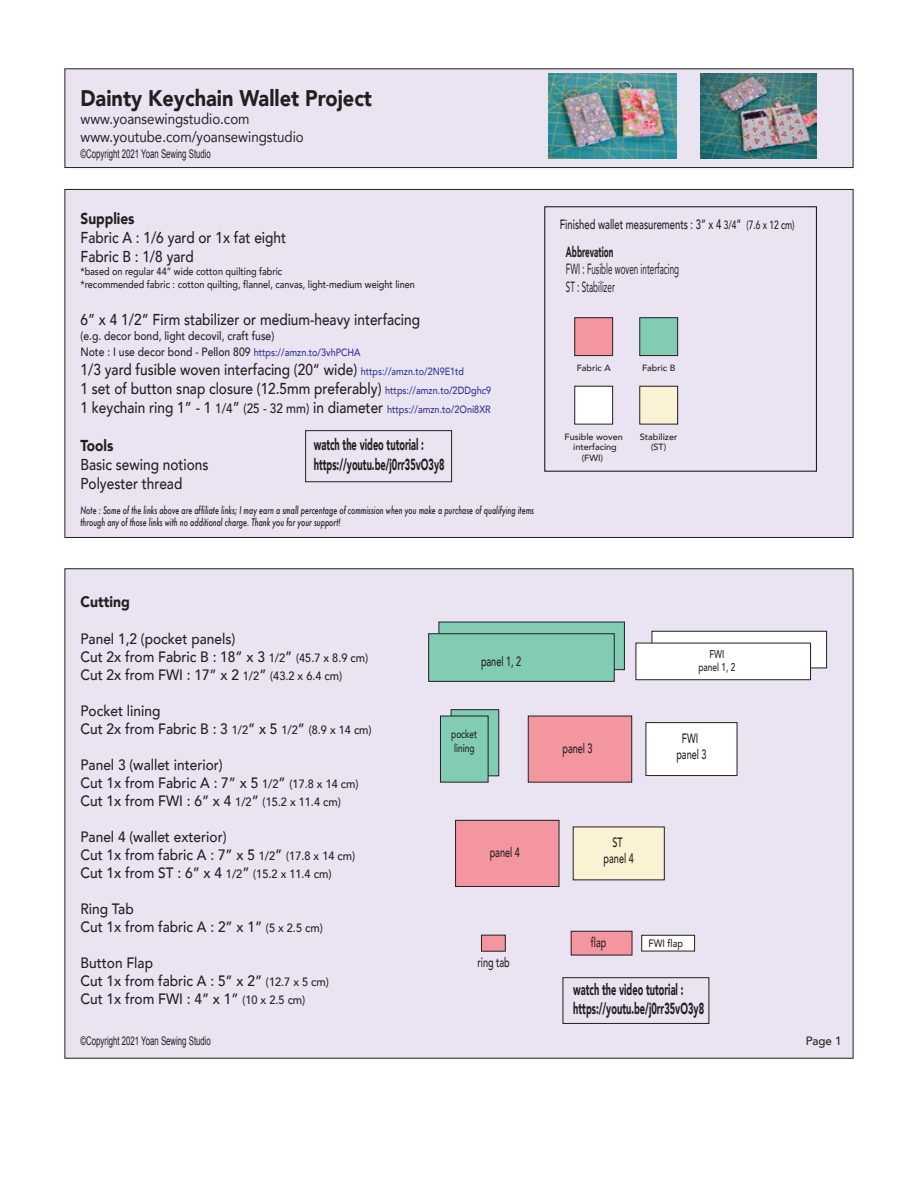
<style>
.page{position:relative;width:918px;height:1188px;background:#fff}
.page>*{position:absolute;margin:0;border:0;box-sizing:border-box;transform-origin:0 0}
.t1{font:900 22.65px "Avenir";color:#231f20;scale:.88 1}
.t2{font:900 15.9px/19px "Avenir";color:#231f20;scale:.58 1}
.t3{font:500 15.75px/18.9px "Avenir";color:#231f20;scale:.86 1}
.t4{font:900 15.75px "Avenir";color:#231f20;scale:.86 1}
.t5{font:900 15.3px "Avenir";color:#231f20;scale:.91 1}
.t6{font:500 15px/18px "Avenir";color:#231f20;scale:.91 1}
.t7{font:15px/18px "Avenir";color:#231f20;scale:.88 1}
.t8{font:14.7px/17.7px "Avenir";color:#231f20;scale:.55 1}
.t9{font:900 14.7px "Avenir";color:#231f20;scale:.55 1}
.t10{font:500 13.5px/16.2px "Avenir";color:#231f20;text-align:center;scale:.68 1}
.t11{font:500 13.5px "Avenir";color:#231f20;scale:.7 1}
.t12{font:500 12px/16.2px "Avenir";color:#231f20;scale:.86 1}
.t13{font:12px "Arial";color:#231f20;scale:.65 1}
.t14{font:500 12px "Avenir";color:#231f20;scale:.96 1}
.t15{font:500 11.25px/13.5px "Avenir";color:#231f20;text-align:center;scale:.74 1}
.t16{font:500 10.8px "Avenir";color:#231f20;scale:.85 1}
.t17{font:500 10.5px/12.6px "Avenir";color:#231f20;scale:.86 1}
.t18{font:italic 500 10.35px/12.5px "Futura";color:#231f20;scale:.68 1}
.t19{font:500 9px/10.8px "Avenir";color:#231f20;text-align:center}
.s1{font-size:10.5px;color:#2e3092}
.s2{font-size:10.5px;color:#2b3990}
.s3{font-size:13.5px}
.s4{font-size:12px}
</style>
<div class="page">
<div style="left:65px;top:568px;width:788px;height:491px;background:#eae3f1;border:1px solid #231f20"></div>
<div style="left:451px;top:709px;width:48px;height:67px;background:#81ccb3;border:1px solid #231f20"></div>
<div style="left:65px;top:189px;width:788px;height:349px;background:#eae3f1;border:1px solid #231f20"></div>
<div style="left:65px;top:68px;width:788px;height:100px;background:#eae3f1;border:1px solid #231f20"></div>
<div style="left:574px;top:317px;width:39px;height:39px;background:#f4969f;border:1px solid #231f20"></div>
<div style="left:639px;top:317px;width:39px;height:39px;background:#81ccb3;border:1px solid #231f20"></div>
<div style="left:574px;top:386px;width:39px;height:38px;background:#fff;border:1px solid #231f20"></div>
<div style="left:639px;top:386px;width:39px;height:38px;background:#fbf1d3;border:1px solid #231f20"></div>
<div style="left:305px;top:430px;width:147px;height:52px;border:1px solid #231f20"></div>
<div style="left:544px;top:206px;width:273px;height:266px;border:1px solid #231f20"></div>
<div style="left:438px;top:622px;width:187px;height:48px;background:#81ccb3"></div>
<div style="left:428px;top:633px;width:187px;height:49px;background:#81ccb3;border:1px solid #231f20"></div>
<div style="left:652px;top:631px;width:175px;height:37px;background:#fff;border:1px solid #231f20"></div>
<div style="left:636px;top:643px;width:175px;height:37px;background:#fff;border:1px solid #231f20"></div>
<div style="left:440px;top:716px;width:48px;height:67px;background:#81ccb3;border:1px solid #231f20"></div>
<div style="left:528px;top:716px;width:104px;height:67px;background:#f4969f;border:1px solid #231f20"></div>
<div style="left:646px;top:722px;width:91px;height:54px;background:#fff;border:1px solid #231f20"></div>
<div style="left:455px;top:820px;width:104px;height:67px;background:#f4969f;border:1px solid #231f20"></div>
<div style="left:573px;top:827px;width:92px;height:53px;background:#fbf1d3"></div>
<div style="left:571px;top:931px;width:61px;height:24px;background:#f4969f;border:1px solid #231f20"></div>
<div style="left:481px;top:935px;width:25px;height:16px;background:#f4969f;border:1px solid #231f20"></div>
<div style="left:641px;top:935px;width:54px;height:16px;background:#fff;border:1px solid #231f20"></div>
<img style="left:549px;top:74px;width:127px;height:84px">
<img style="left:701px;top:74px;width:115px;height:84px">
<div style="left:563px;top:977px;width:146px;height:47px;border:1px solid #231f20"></div>
<h1 class="t1" style="left:81px;top:79px;width:333px">Dainty Keychain Wallet Project</h1>
<p class="t7" style="left:81px;top:110px;width:255px">www.yoansewingstudio.com www.youtube.com/yoansewingstudio</p>
<p class="t13" style="left:81px;top:146px;width:202px">©Copyright 2021 Yoan Sewing Studio</p>
<p class="t4" style="left:81px;top:205px;width:64px">Supplies</p>
<p class="t3" style="left:81px;top:228px;width:241px">Fabric A : 1/6 yard or 1x fat eight<br>Fabric B : 1/8 yard</p>
<p class="t17" style="left:81px;top:264px;width:390px">*based on regular 44” wide cotton quilting fabric<br>*recommended fabric : cotton quilting, flannel, canvas, light-medium weight linen</p>
<p class="t3" style="left:81px;top:310px;width:396px">6” x 4 1/2” Firm stabilizer or medium-heavy interfacing</p>
<p class="t12" style="left:81px;top:327px;width:327px">(e.g. decor bond, light decovil, craft fuse)<br>Note : I use decor bond - Pellon 809 <span class="s1">https://amzn.to/3vhPCHA</span></p>
<p class="t3" style="left:81px;top:359px;width:479px">1/3 yard fusible woven interfacing (20“ wide) <span class="s2">https://amzn.to/2N9E1td<br></span>1 set of button snap closure (12.5mm preferably) <span class="s1">https://amzn.to/2DDghc9<br></span>1 keychain ring 1” - 1 <span class="s3">1/4</span>” <span class="s3">(25 - 32 mm)</span> in diameter <span class="s1">https://amzn.to/2Oni8XR</span></p>
<p class="t4" style="left:81px;top:432px;width:40px">Tools</p>
<p class="t3" style="left:81px;top:454px;width:150px">Basic sewing notions<br>Polyester thread</p>
<p class="t11" style="left:560px;top:213px;width:337px">Finished wallet measurements : 3” x 4 <span class="s4">3/4</span>” <span class="s4">(7.6 x 12 cm)</span></p>
<p class="t9" style="left:566px;top:239px;width:88px">Abbrevation</p>
<p class="t8" style="left:566px;top:260px;width:207px">FWI : Fusible woven interfacing<br>ST : Stabilizer</p>
<p class="t19" style="left:577px;top:362px;width:36px">Fabric A</p>
<p class="t19" style="left:642px;top:362px;width:35px">Fabric B</p>
<p class="t19" style="left:565px;top:431px;width:60px">Fusible woven interfacing (FWI)</p>
<p class="t19" style="left:640px;top:431px;width:39px">Stabilizer</p>
<p class="t2" style="left:314px;top:435px;width:192px">watch the video tutorial :</p>
<p class="t19" style="left:651px;top:441px;width:17px">(ST)</p>
<p class="t2" style="left:314px;top:454px;width:227px">https://youtu.be/j0rr35vO3y8</p>
<p class="t18" style="left:81px;top:504px;width:669px">Note : Some of the links above are affiliate links; I may earn a small percentage of commission when you make a purchase of qualifying items through any of those links with no additional charge. Thank you for your support!</p>
<p class="t5" style="left:81px;top:589px;width:56px">Cutting</p>
<p class="t6" style="left:81px;top:629px;width:318px">Panel 1,2 (pocket panels)<br>Cut 2x from Fabric B : 18” x 3 <span class="s4">1/2</span>” <span class="s4">(45.7 x 8.9 cm)<br></span>Cut 2x from FWI : 17” x 2 <span class="s4">1/2</span>” <span class="s4">(43.2 x 6.4 cm)</span></p>
<p class="t6" style="left:81px;top:701px;width:321px">Pocket lining<br>Cut 2x from Fabric B : 3 <span class="s4">1/2</span>” x 5 <span class="s4">1/2</span>” <span class="s4">(8.9 x 14 cm)</span></p>
<p class="t6" style="left:81px;top:755px;width:307px">Panel 3 (wallet interior)<br>Cut 1x from Fabric A : 7” x 5 <span class="s4">1/2</span>” <span class="s4">(17.8 x 14 cm)<br></span>Cut 1x from FWI : 6” x 4 <span class="s4">1/2</span>” <span class="s4">(15.2 x 11.4 cm)</span></p>
<p class="t6" style="left:81px;top:827px;width:303px">Panel 4 (wallet exterior)<br>Cut 1x from fabric A : 7” x 5 <span class="s4">1/2</span>” <span class="s4">(17.8 x 14 cm)<br></span>Cut 1x from ST : 6” x 4 <span class="s4">1/2</span>” <span class="s4">(15.2 x 11.4 cm)</span></p>
<p class="t6" style="left:81px;top:899px;width:268px">Ring Tab<br>Cut 1x from fabric A : 2” x 1” <span class="s4">(5 x 2.5 cm)</span></p>
<p class="t6" style="left:81px;top:953px;width:274px">Button Flap<br>Cut 1x from fabric A : 5” x 2” <span class="s4">(12.7 x 5 cm)<br></span>Cut 1x from FWI : 4” x 1” <span class="s4">(10 x 2.5 cm)</span></p>
<p class="t10" style="left:481px;top:652px;width:61px">panel 1, 2</p>
<p class="t15" style="left:699px;top:646px;width:51px">FWI panel 1, 2</p>
<p class="t15" style="left:451px;top:727px;width:37px;text-align:left">pocket lining</p>
<p class="t10" style="left:562px;top:739px;width:46px">panel 3</p>
<p class="t10" style="left:676px;top:729px;width:46px">FWI panel 3</p>
<p class="t10" style="left:490px;top:844px;width:46px">panel 4</p>
<p class="t10" style="left:604px;top:834px;width:46px">ST panel 4</p>
<p class="t10" style="left:591px;top:934px;width:24px">flap</p>
<p class="t16" style="left:648px;top:934px;width:42px">FWI flap</p>
<p class="t10" style="left:477px;top:954px;width:49px">ring tab</p>
<p class="t2" style="left:573px;top:980px;width:227px">watch the video tutorial : https://youtu.be/j0rr35vO3y8</p>
<p class="t13" style="left:81px;top:1033px;width:202px">©Copyright 2021 Yoan Sewing Studio</p>
<p class="t14" style="left:806px;top:1030px;width:39px">Page 1</p>
</div>
